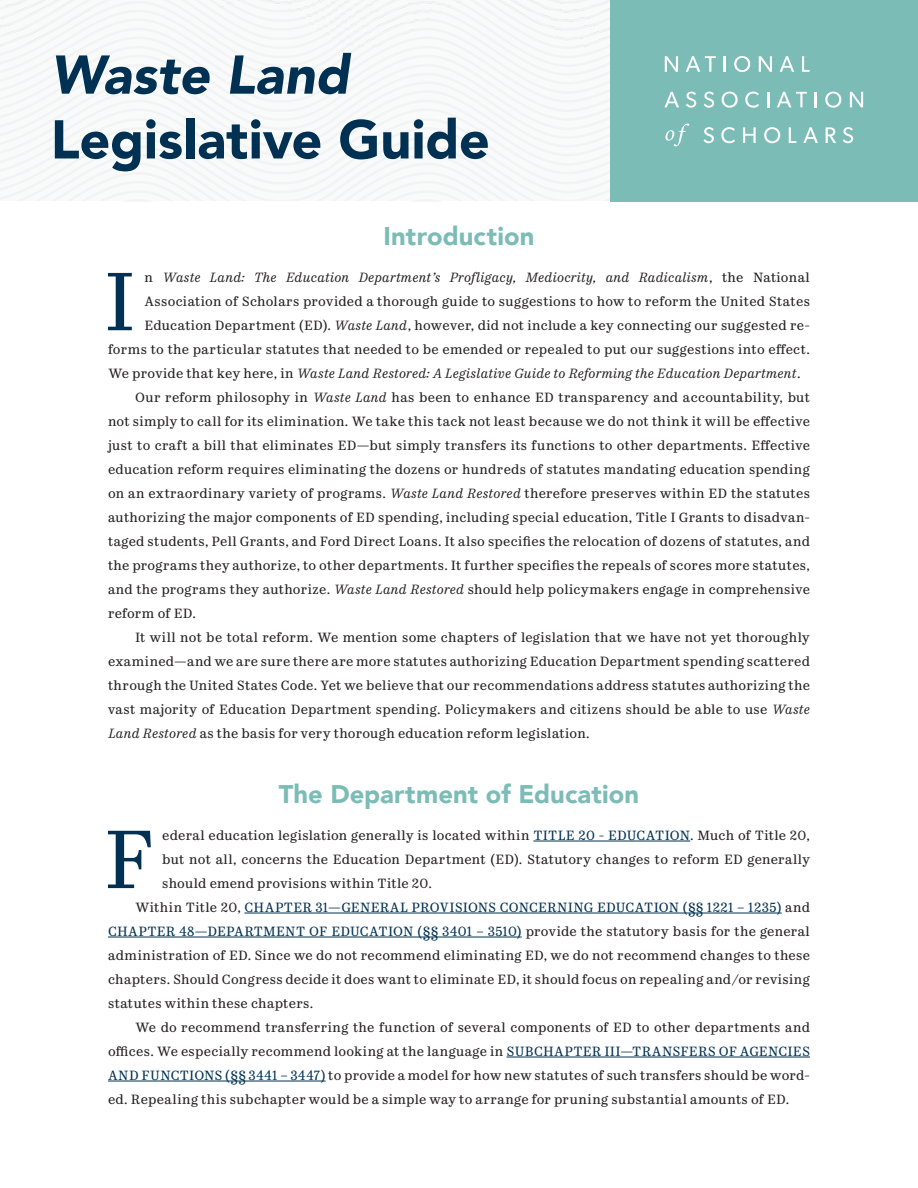
<style>
.page{position:relative;width:918px;height:1188px;background:#fff}
.page>*{position:absolute;margin:0;border:0;box-sizing:border-box;transform-origin:0 0}
.Drop_Cap_Paragraph{font:83.1px "Mort Modern 24 Text";color:#003152}
.Headline_1{font:900 54px/64.8px "Avenir";color:#003152}
.t1{font:900 25.5px "Avenir";color:#7cbcb7}
.Small_Paragraph{font:13.5px/24px "Mort Modern 24 Text";letter-spacing:.02em;color:#231f20;text-align:justify}
.Drop_Cap_Paragraph-2{font:13.5px/24px "Mort Modern 24 Text";letter-spacing:.02em;color:#231f20;text-align:justify}
.Drop_Cap_Paragraph-3{font:italic 13.5px "Mort Modern 24 Text";letter-spacing:.015em;color:#231f20}
.s1{font-style:italic}
.s2{font-style:normal}
.s3{color:#003152}
</style>
<div class="page">
<div style="left:610px;top:0;width:308px;height:202px;background:#7cbcb7"></div>
<svg style="left:825px;top:92px;width:16px;height:16px"></svg>
<svg style="left:850px;top:92px;width:13px;height:15px"></svg>
<svg style="left:0;top:0;width:818px;height:201px"></svg>
<svg style="left:826px;top:127px;width:10px;height:16px"></svg>
<svg style="left:843px;top:127px;width:10px;height:16px"></svg>
<hr style="left:533px;top:841px;width:157px;height:1px;background:#003152">
<hr style="left:244px;top:913px;width:538px;height:1px;background:#003152">
<hr style="left:108px;top:937px;width:414px;height:1px;background:#003152">
<hr style="left:507px;top:1057px;width:303px;height:1px;background:#003152">
<hr style="left:108px;top:1081px;width:218px;height:1px;background:#003152">
<p class="Headline_1" style="left:51px;top:41px;width:441px"><span class="s1">Waste Land<br></span>Legislative Guide</p>
<h2 class="t1" style="left:384px;top:214px;width:152px">Introduction</h2>
<p class="Drop_Cap_Paragraph" style="left:104px;top:244px;width:34px">I</p>
<p class="Drop_Cap_Paragraph-3" style="left:144px;top:268px;width:667px"><span class="s2">n</span> Waste Land: The Education Department’s Profligacy, Mediocrity, and Radicalism<span class="s2">, the National</span></p>
<p class="Drop_Cap_Paragraph-2" style="left:144px;top:290px;width:667px">Association of Scholars provided a thorough guide to suggestions to how to reform the United States</p>
<p class="Drop_Cap_Paragraph-2" style="left:144px;top:314px;width:667px">Education Department (ED). <span class="s1">Waste Land</span>, however, did not include a key connecting our suggested re-</p>
<p class="Drop_Cap_Paragraph-2" style="left:108px;top:338px;width:703px">forms to the particular statutes that needed to be emended or repealed to put our suggestions into effect.</p>
<p class="Drop_Cap_Paragraph-3" style="left:108px;top:364px;width:694px"><span class="s2">We provide that key here, in</span> Waste Land Restored: A Legislative Guide to Reforming the Education Department<span class="s2">.</span></p>
<p class="Small_Paragraph" style="left:108px;top:386px;width:704px;text-indent:27px">Our reform philosophy in <span class="s1">Waste Land</span> has been to enhance ED transparency and accountability, but not simply to call for its elimination. We take this tack not least because we do not think it will be effective just to craft a bill that eliminates ED—but simply transfers its functions to other departments. Effective education reform requires eliminating the dozens or hundreds of statutes mandating education spending on an extraordinary variety of programs. <span class="s1">Waste Land Restored</span> therefore preserves within ED the statutes authorizing the major components of ED spending, including special education, Title I Grants to disadvan&shy;taged students, Pell Grants, and Ford Direct Loans. It also specifies the relocation of dozens of statutes, and the programs they authorize, to other departments. It further specifies the repeals of scores more statutes, and the programs they authorize. <span class="s1">Waste Land Restored</span> should help policymakers engage in comprehensive reform of ED.</p>
<p class="Small_Paragraph" style="left:108px;top:626px;width:704px;text-indent:27px">It will not be total reform. We mention some chapters of legislation that we have not yet thoroughly examined—and we are sure there are more statutes authorizing Education Department spending scattered through the United States Code. Yet we believe that our recommendations address statutes authorizing the vast majority of Education Department spending. Policymakers and citizens should be able to use <span class="s1">Waste Land Restored</span> as the basis for very thorough education reform legislation.</p>
<h2 class="t1" style="left:279px;top:772px;width:362px">The Department of Education</h2>
<p class="Drop_Cap_Paragraph" style="left:104px;top:802px;width:52px">F</p>
<p class="Drop_Cap_Paragraph-2" style="left:162px;top:823px;width:649px">ederal education legislation generally is located within <span class="s3">TITLE 20 - EDUCATION</span>. Much of Title 20, but not all, concerns the Education Department (ED). Statutory changes to reform ED generally should emend provisions within Title 20.</p>
<p class="Small_Paragraph" style="left:108px;top:895px;width:704px;text-indent:27px">Within Title 20, <span class="s3">CHAPTER 31—GENERAL PROVISIONS CONCERNING EDUCATION (§§ 1221 – 1235)</span> and <span class="s3">CHAPTER 48—DEPARTMENT OF EDUCATION (§§ 3401 – 3510)</span> provide the statutory basis for the general administration of ED. Since we do not recommend eliminating ED, we do not recommend changes to these chapters. Should Congress decide it does want to eliminate ED, it should focus on repealing and/or revising statutes within these chapters.</p>
<p class="Small_Paragraph" style="left:108px;top:1015px;width:704px;text-indent:27px">We do recommend transferring the function of several components of ED to other departments and offices. We especially recommend looking at the language in <span class="s3">SUBCHAPTER III—TRANSFERS OF AGENCIES AND FUNCTIONS (§§ 3441 – 3447)</span> to provide a model for how new statutes of such transfers should be word&shy;ed. Repealing this subchapter would be a simple way to arrange for pruning substantial amounts of ED.</p>
</div>
